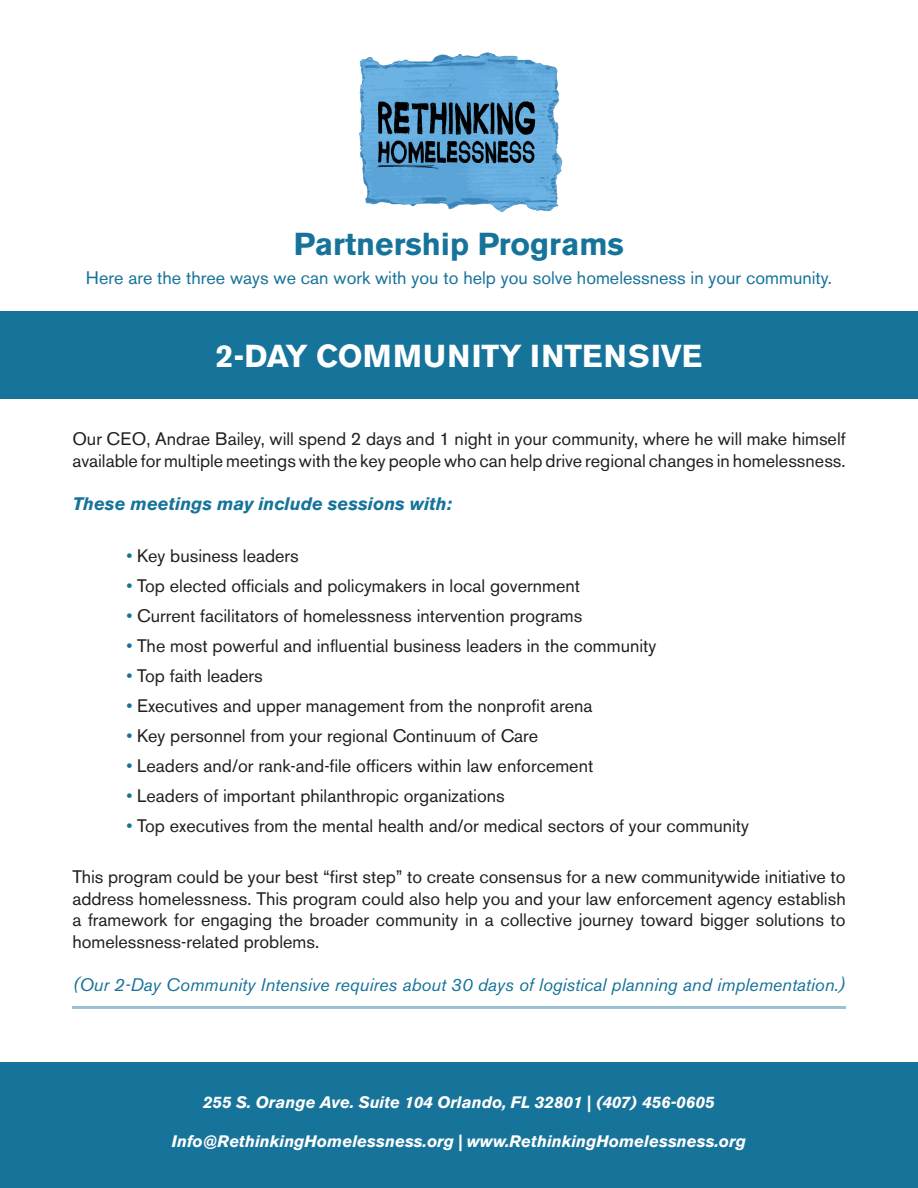
<style>
.page{position:relative;width:918px;height:1188px;background:#fff}
.page>*{position:absolute;margin:0;border:0;box-sizing:border-box;transform-origin:0 0}
.t1{font:700 31.5px "Akzidenz Grotesk BE";color:#fff}
.t2{font:700 31.5px "Akzidenz Grotesk BE";color:#16739a}
.t3{font:18px/21.6px "Akzidenz Grotesk BE";color:#231f20}
.t4{font:italic 18px "Akzidenz Grotesk BE";color:#16739a}
.t5{font:18px "Akzidenz Grotesk BE";color:#16739a}
.t6{font:italic 700 18px "Akzidenz Grotesk BE";color:#16739a}
.t7{font:italic 700 16.5px "Akzidenz Grotesk BE";color:#fff}
.s1{color:#16739a}
</style>
<div class="page">
<img style="left:359px;top:52px;width:204px;height:160px">
<div style="left:0;top:312px;width:918px;height:87px;background:#16739a"></div>
<div style="left:0;top:1062px;width:918px;height:126px;background:#16739a"></div>
<hr style="left:72px;top:1006px;width:774px;height:3px;background:#9ac1d4">
<p class="t2" style="left:294px;top:225px;width:332px">Partnership Programs</p>
<p class="t5" style="left:86px;top:267px;width:748px">Here are the three ways we can work with you to help you solve homelessness in your community.</p>
<p class="t1" style="left:216px;top:338px;width:488px">2-DAY COMMUNITY INTENSIVE</p>
<p class="t3" style="left:72px;top:428px;width:775px">Our CEO, Andrae Bailey, will spend 2 days and 1 night in your community, where he will make himself available for multiple meetings with the key people who can help drive regional changes in homelessness.</p>
<p class="t6" style="left:72px;top:493px;width:381px">These meetings may include sessions with:</p>
<p class="t3" style="left:126px;top:545px;width:174px"><span class="s1">•</span> Key business leaders</p>
<p class="t3" style="left:126px;top:575px;width:455px"><span class="s1">•</span> Top elected officials and policymakers in local government</p>
<p class="t3" style="left:126px;top:605px;width:458px"><span class="s1">•</span> Current facilitators of homelessness intervention programs</p>
<p class="t3" style="left:126px;top:635px;width:531px"><span class="s1">•</span> The most powerful and influential business leaders in the community</p>
<p class="t3" style="left:126px;top:665px;width:138px"><span class="s1">•</span> Top faith leaders</p>
<p class="t3" style="left:126px;top:695px;width:468px"><span class="s1">•</span> Executives and upper management from the nonprofit arena</p>
<p class="t3" style="left:126px;top:725px;width:413px"><span class="s1">•</span> Key personnel from your regional Continuum of Care</p>
<p class="t3" style="left:126px;top:755px;width:468px"><span class="s1">•</span> Leaders and/or rank-and-file officers within law enforcement</p>
<p class="t3" style="left:126px;top:785px;width:380px"><span class="s1">•</span> Leaders of important philanthropic organizations</p>
<p class="t3" style="left:126px;top:815px;width:624px"><span class="s1">•</span> Top executives from the mental health and/or medical sectors of your community</p>
<p class="t3" style="left:72px;top:866px;width:775px;text-align:justify">This program could be your best “first step” to create consensus for a new communitywide initiative to address homelessness. This program could also help you and your law enforcement agency establish a framework for engaging the broader community in a collective journey toward bigger solutions to homelessness-related problems.</p>
<p class="t4" style="left:73px;top:974px;width:774px">(Our 2-Day Community Intensive requires about 30 days of logistical planning and implementation.)</p>
<p class="t7" style="left:203px;top:1092px;width:513px">255 S. Orange Ave. Suite 104 Orlando, FL 32801 | (407) 456-0605</p>
<p class="t7" style="left:172px;top:1131px;width:576px">Info@RethinkingHomelessness.org | www.RethinkingHomelessness.org</p>
</div>
